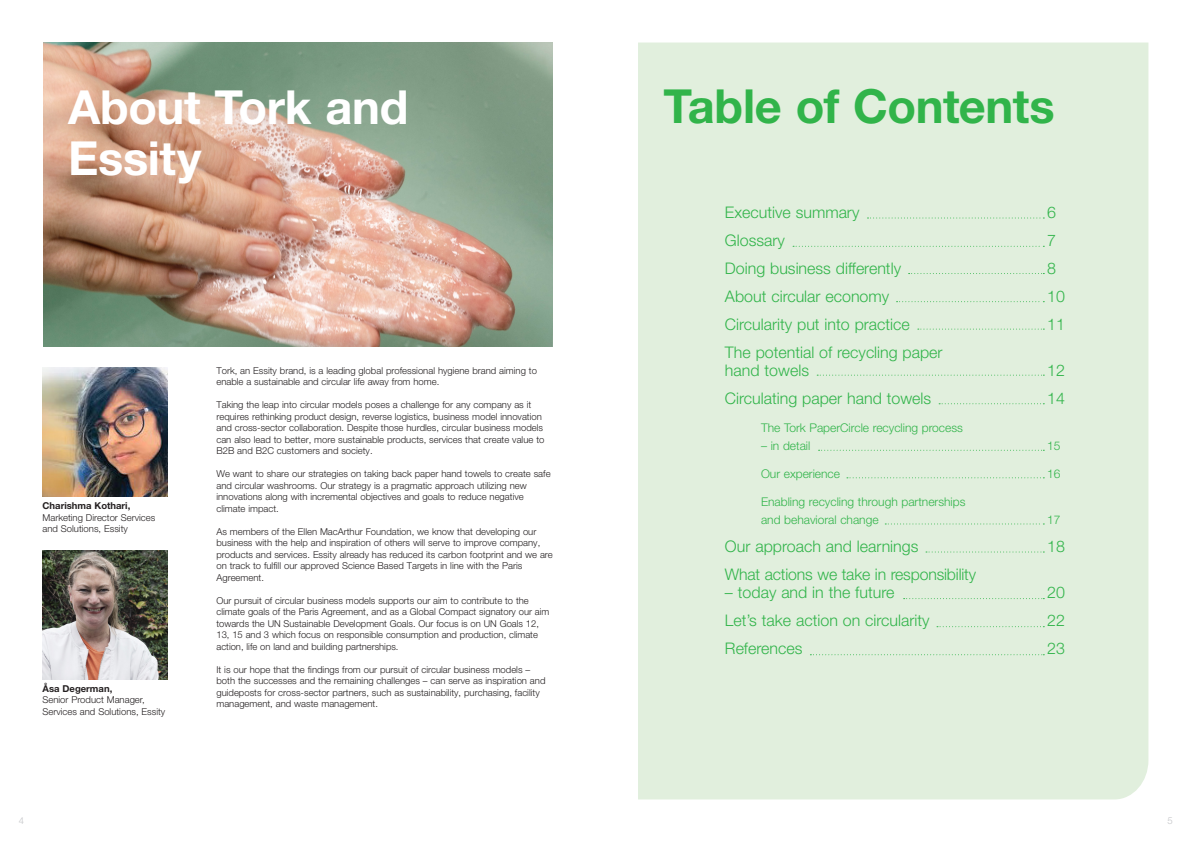
<style>
.page{position:relative;width:1191px;height:842px;background:#fff}
.page>*{position:absolute;margin:0;border:0;box-sizing:border-box;transform-origin:0 0}
.rubrik{font:700 47px/51.7px "Helvetica Neue LT Std";letter-spacing:-.01em;color:#fff}
.rubrik-2{font:700 47px "Helvetica Neue LT Std";letter-spacing:-.01em;color:#31b44a}
.grafikrubbe{font:300 16px/18px "Helvetica Neue LT Std";color:#31b44a}
.grafikrubbe-2{font:300 12px/18px "Helvetica Neue LT Std";color:#31b44a}
.Body_copy{font:300 9.5px/11.5px "Helvetica Neue LT Std";color:#231f20}
.Body_copy-2{font:700 9.5px "Helvetica Neue LT Std";color:#231f20}
.t1{font:300 9.5px "Helvetica Neue LT Std";color:#c2c3c6}
.s1{font-weight:700}
</style>
<div class="page">
<div style="left:638px;top:43px;width:510px;height:756px;background:#e1efdd"></div>
<img style="left:43px;top:43px;width:510px;height:304px">
<svg style="left:810px;top:654px;width:234px;height:1px"></svg>
<svg style="left:937px;top:626px;width:107px;height:1px"></svg>
<svg style="left:903px;top:598px;width:141px;height:1px"></svg>
<svg style="left:926px;top:551px;width:118px;height:1px"></svg>
<svg style="left:885px;top:523px;width:159px;height:1px"></svg>
<svg style="left:847px;top:477px;width:197px;height:1px"></svg>
<svg style="left:818px;top:450px;width:226px;height:1px"></svg>
<svg style="left:939px;top:403px;width:105px;height:1px"></svg>
<svg style="left:918px;top:329px;width:126px;height:1px"></svg>
<svg style="left:896px;top:301px;width:148px;height:1px"></svg>
<svg style="left:817px;top:375px;width:227px;height:1px"></svg>
<svg style="left:908px;top:273px;width:136px;height:1px"></svg>
<svg style="left:793px;top:246px;width:251px;height:1px"></svg>
<svg style="left:867px;top:217px;width:177px;height:1px"></svg>
<img style="left:43px;top:367px;width:124px;height:129px">
<img style="left:43px;top:551px;width:124px;height:129px">
<p class="rubrik" style="left:68px;top:80px;width:342px">About Tork and<br>Essity</p>
<p class="Body_copy" style="left:43px;top:500px;width:114px"><span class="s1">Charishma Kothari,<br></span>Marketing Director Services and Solutions, Essity</p>
<p class="Body_copy-2" style="left:43px;top:682px;width:71px">Åsa Degerman,</p>
<p class="Body_copy" style="left:43px;top:694px;width:124px">Senior Product Manager,<br>Services and Solutions, Essity</p>
<p class="Body_copy" style="left:216px;top:365px;width:322px">Tork, an Essity brand, is a leading global professional hygiene brand aiming to enable a sustainable and circular life away from home.</p>
<p class="Body_copy" style="left:216px;top:399px;width:329px">Taking the leap into circular models poses a challenge for any company as it requires rethinking product design, reverse logistics, business model innovation and cross-sector collaboration. Despite those hurdles, circular business models can also lead to better, more sustainable products, services that create value to B2B and B2C customers and society.</p>
<p class="Body_copy" style="left:216px;top:468px;width:336px">We want to share our strategies on taking back paper hand towels to create safe and circular washrooms. Our strategy is a pragmatic approach utilizing new innovations along with incremental objectives and goals to reduce negative climate impact.</p>
<p class="Body_copy" style="left:216px;top:526px;width:338px">As members of the Ellen MacArthur Foundation, we know that developing our business with the help and inspiration of others will serve to improve company, products and services. Essity already has reduced its carbon footprint and we are on track to fulfill our approved Science Based Targets in line with the Paris Agreement.</p>
<p class="Body_copy" style="left:216px;top:595px;width:334px">Our pursuit of circular business models supports our aim to contribute to the climate goals of the Paris Agreement, and as a Global Compact signatory our aim towards the UN Sustainable Development Goals. Our focus is on UN Goals 12, 13, 15 and 3 which focus on responsible consumption and production, climate action, life on land and building partnerships.</p>
<p class="Body_copy" style="left:216px;top:664px;width:330px">It is our hope that the findings from our pursuit of circular business models – both the successes and the remaining challenges – can serve as inspiration and guideposts for cross-sector partners, such as sustainability, purchasing, facility management, and waste management.</p>
<p class="rubrik-2" style="left:663px;top:77px;width:392px">Table of Contents</p>
<p class="grafikrubbe" style="left:725px;top:203px;width:136px">Executive summary</p>
<p class="grafikrubbe" style="left:725px;top:231px;width:61px">Glossary</p>
<p class="grafikrubbe" style="left:725px;top:259px;width:178px">Doing business differently</p>
<p class="grafikrubbe" style="left:725px;top:287px;width:166px">About circular economy</p>
<p class="grafikrubbe" style="left:725px;top:315px;width:186px">Circularity put into practice</p>
<p class="grafikrubbe" style="left:725px;top:343px;width:219px">The potential of recycling paper hand towels</p>
<p class="grafikrubbe" style="left:725px;top:389px;width:208px">Circulating paper hand towels</p>
<p class="grafikrubbe-2" style="left:761px;top:419px;width:203px">The Tork PaperCircle recycling process</p>
<p class="grafikrubbe-2" style="left:761px;top:437px;width:51px">– in detail</p>
<p class="grafikrubbe-2" style="left:761px;top:465px;width:81px">Our experience</p>
<p class="grafikrubbe-2" style="left:761px;top:493px;width:206px">Enabling recycling through partnerships and behavioral change</p>
<p class="grafikrubbe" style="left:725px;top:537px;width:195px">Our approach and learnings</p>
<p class="grafikrubbe" style="left:725px;top:565px;width:252px">What actions we take in responsibility</p>
<p class="grafikrubbe" style="left:725px;top:583px;width:171px">– today and in the future</p>
<p class="grafikrubbe" style="left:725px;top:611px;width:206px">Let’s take action on circularity</p>
<p class="grafikrubbe" style="left:725px;top:639px;width:79px">References</p>
<p class="grafikrubbe" style="left:1047px;top:203px;width:10px">6</p>
<p class="grafikrubbe" style="left:1047px;top:231px;width:10px">7</p>
<p class="grafikrubbe" style="left:1047px;top:259px;width:10px">8</p>
<p class="grafikrubbe" style="left:1047px;top:287px;width:19px">10</p>
<p class="grafikrubbe" style="left:1047px;top:315px;width:19px">11</p>
<p class="grafikrubbe" style="left:1047px;top:361px;width:19px">12</p>
<p class="grafikrubbe" style="left:1047px;top:389px;width:19px">14</p>
<p class="grafikrubbe-2" style="left:1047px;top:437px;width:15px">15</p>
<p class="grafikrubbe-2" style="left:1047px;top:465px;width:15px">16</p>
<p class="grafikrubbe-2" style="left:1047px;top:511px;width:15px">17</p>
<p class="grafikrubbe" style="left:1047px;top:537px;width:19px">18</p>
<p class="grafikrubbe" style="left:1047px;top:583px;width:19px">20</p>
<p class="grafikrubbe" style="left:1047px;top:611px;width:19px">22</p>
<p class="grafikrubbe" style="left:1047px;top:639px;width:19px">23</p>
<p class="t1" style="left:19px;top:815px;width:7px">4</p>
<p class="t1" style="left:1167px;top:815px;width:7px">5</p>
</div>
